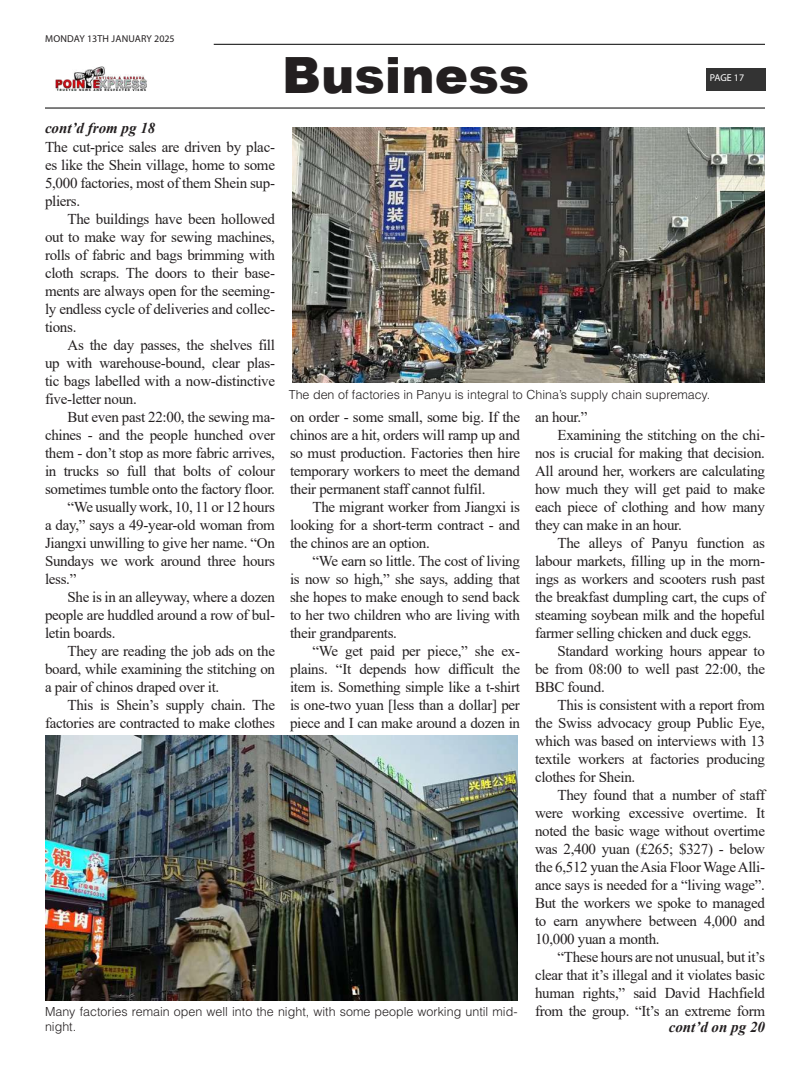
<style>
.page{position:relative;width:810px;height:1080px;background:#fff}
.page>*{position:absolute;margin:0;border:0;box-sizing:border-box;transform-origin:0 0}
.t1{font:900 50px "Arial";color:#231f20}
.t2{font:15px/18px "Times New Roman";letter-spacing:-.02em;color:#231f20;text-align:justify}
.t3{font:italic 700 15px "Times New Roman";color:#231f20}
.t4{font:300 12.5px/15px "Helvetica LT Std";color:#231f20}
.t5{font:10px "Myriad Pro";letter-spacing:.01em;color:#231f20}
.t6{font:10px "Myriad Pro";letter-spacing:-.005em;color:#fff}
</style>
<div class="page">
<hr style="left:45px;top:107px;width:720px;height:2px;background:#333">
<hr style="left:214px;top:44px;width:551px;height:1px;background:#333">
<div style="left:706px;top:68px;width:60px;height:23px;background:#333"></div>
<img style="left:55px;top:66px;width:92px;height:25px">
<img style="left:292px;top:128px;width:473px;height:254px">
<img style="left:45px;top:735px;width:473px;height:266px">
<p class="t5" style="left:45px;top:33px;width:131px">MONDAY 13TH JANUARY 2025</p>
<p class="t3" style="left:45px;top:117px;width:112px">cont’d from pg 18</p>
<h1 class="t1" style="left:282px;top:39px;width:249px">Business</h1>
<p class="t6" style="left:710px;top:72px;width:36px">PAGE 17</p>
<p class="t2" style="left:45px;top:137px;width:231px">The cut-price sales are driven by plac&shy;es like the Shein village, home to some 5,000 factories, most of them Shein sup&shy;pliers.</p>
<p class="t2" style="left:45px;top:209px;width:232px;text-indent:22px">The buildings have been hollowed out to make way for sewing machines, rolls of fabric and bags brimming with cloth scraps. The doors to their base&shy;ments are always open for the seeming&shy;ly endless cycle of deliveries and collec&shy;tions.</p>
<p class="t2" style="left:45px;top:335px;width:232px;text-indent:22px">As the day passes, the shelves fill up with warehouse-bound, clear plas&shy;tic bags labelled with a now-distinctive five-letter noun.</p>
<p class="t2" style="left:68px;top:407px;width:209px">But even past 22:00, the sewing ma-</p>
<p class="t2" style="left:45px;top:425px;width:232px">chines - and the people hunched over</p>
<p class="t2" style="left:45px;top:443px;width:231px">them - don’t stop as more fabric arrives,</p>
<p class="t2" style="left:45px;top:461px;width:232px">in trucks so full that bolts of colour</p>
<p class="t2" style="left:45px;top:479px;width:232px">sometimes tumble onto the factory floor.</p>
<p class="t2" style="left:68px;top:497px;width:209px">“We usually work, 10, 11 or 12 hours</p>
<p class="t2" style="left:45px;top:515px;width:231px">a day,” says a 49-year-old woman from</p>
<p class="t2" style="left:45px;top:533px;width:232px">Jiangxi unwilling to give her name. “On</p>
<p class="t2" style="left:45px;top:551px;width:231px">Sundays we work around three hours</p>
<p class="t2" style="left:45px;top:569px;width:33px">less.”</p>
<p class="t2" style="left:68px;top:587px;width:209px">She is in an alleyway, where a dozen</p>
<p class="t2" style="left:45px;top:605px;width:231px">people are huddled around a row of bul-</p>
<p class="t2" style="left:45px;top:623px;width:72px">letin boards.</p>
<p class="t2" style="left:68px;top:641px;width:209px">They are reading the job ads on the</p>
<p class="t2" style="left:45px;top:659px;width:232px">board, while examining the stitching on</p>
<p class="t2" style="left:45px;top:677px;width:176px">a pair of chinos draped over it.</p>
<p class="t2" style="left:68px;top:695px;width:209px">This is Shein’s supply chain. The</p>
<p class="t2" style="left:45px;top:713px;width:232px">factories are contracted to make clothes</p>
<p class="t4" style="left:289px;top:387px;width:423px">The den of factories in Panyu is integral to China’s supply chain supremacy.</p>
<p class="t2" style="left:290px;top:407px;width:232px">on order - some small, some big. If the chinos are a hit, orders will ramp up and so must production. Factories then hire temporary workers to meet the demand their permanent staff cannot fulfil.</p>
<p class="t2" style="left:290px;top:497px;width:232px;text-indent:22px">The migrant worker from Jiangxi is looking for a short-term contract - and the chinos are an option.</p>
<p class="t2" style="left:290px;top:551px;width:232px;text-indent:22px">“We earn so little. The cost of living is now so high,” she says, adding that she hopes to make enough to send back to her two children who are living with their grandparents.</p>
<p class="t2" style="left:290px;top:641px;width:232px;text-indent:22px">“We get paid per piece,” she ex&shy;plains. “It depends how difficult the item is. Something simple like a t-shirt is one-two yuan [less than a dollar] per piece and I can make around a dozen in</p>
<p class="t2" style="left:535px;top:407px;width:54px">an hour.”</p>
<p class="t2" style="left:558px;top:425px;width:209px">Examining the stitching on the chi-</p>
<p class="t2" style="left:535px;top:443px;width:232px">nos is crucial for making that decision.</p>
<p class="t2" style="left:535px;top:461px;width:232px">All around her, workers are calculating</p>
<p class="t2" style="left:535px;top:479px;width:232px">how much they will get paid to make</p>
<p class="t2" style="left:535px;top:497px;width:232px">each piece of clothing and how many</p>
<p class="t2" style="left:535px;top:515px;width:148px">they can make in an hour.</p>
<p class="t2" style="left:558px;top:533px;width:209px">The alleys of Panyu function as</p>
<p class="t2" style="left:535px;top:551px;width:231px">labour markets, filling up in the morn-</p>
<p class="t2" style="left:535px;top:569px;width:231px">ings as workers and scooters rush past</p>
<p class="t2" style="left:535px;top:587px;width:232px">the breakfast dumpling cart, the cups of</p>
<p class="t2" style="left:535px;top:605px;width:232px">steaming soybean milk and the hopeful</p>
<p class="t2" style="left:535px;top:623px;width:218px">farmer selling chicken and duck eggs.</p>
<p class="t2" style="left:558px;top:641px;width:209px">Standard working hours appear to</p>
<p class="t2" style="left:535px;top:659px;width:232px">be from 08:00 to well past 22:00, the</p>
<p class="t2" style="left:535px;top:677px;width:71px">BBC found.</p>
<p class="t2" style="left:558px;top:695px;width:209px">This is consistent with a report from</p>
<p class="t2" style="left:535px;top:713px;width:231px">the Swiss advocacy group Public Eye,</p>
<p class="t2" style="left:535px;top:731px;width:232px">which was based on interviews with 13</p>
<p class="t2" style="left:535px;top:749px;width:232px">textile workers at factories producing</p>
<p class="t2" style="left:535px;top:767px;width:102px">clothes for Shein.</p>
<p class="t2" style="left:558px;top:785px;width:209px">They found that a number of staff</p>
<p class="t2" style="left:535px;top:803px;width:232px">were working excessive overtime. It</p>
<p class="t2" style="left:535px;top:821px;width:232px">noted the basic wage without overtime</p>
<p class="t2" style="left:535px;top:839px;width:232px">was 2,400 yuan (£265; $327) - below</p>
<p class="t2" style="left:535px;top:857px;width:231px">the 6,512 yuan the Asia Floor Wage Alli-</p>
<p class="t2" style="left:535px;top:875px;width:232px">ance says is needed for a “living wage”.</p>
<p class="t2" style="left:535px;top:893px;width:231px">But the workers we spoke to managed</p>
<p class="t2" style="left:535px;top:911px;width:232px">to earn anywhere between 4,000 and</p>
<p class="t2" style="left:535px;top:929px;width:126px">10,000 yuan a month.</p>
<p class="t2" style="left:558px;top:947px;width:209px">“These hours are not unusual, but it’s</p>
<p class="t2" style="left:535px;top:965px;width:232px">clear that it’s illegal and it violates basic</p>
<p class="t2" style="left:535px;top:983px;width:232px">human rights,” said David Hachfield</p>
<p class="t2" style="left:535px;top:1001px;width:232px">from the group. “It’s an extreme form</p>
<p class="t4" style="left:45px;top:1004px;width:474px">Many factories remain open well into the night, with some people working until mid&shy;night.</p>
<p class="t3" style="left:669px;top:1016px;width:98px">cont’d on pg 20</p>
</div>
